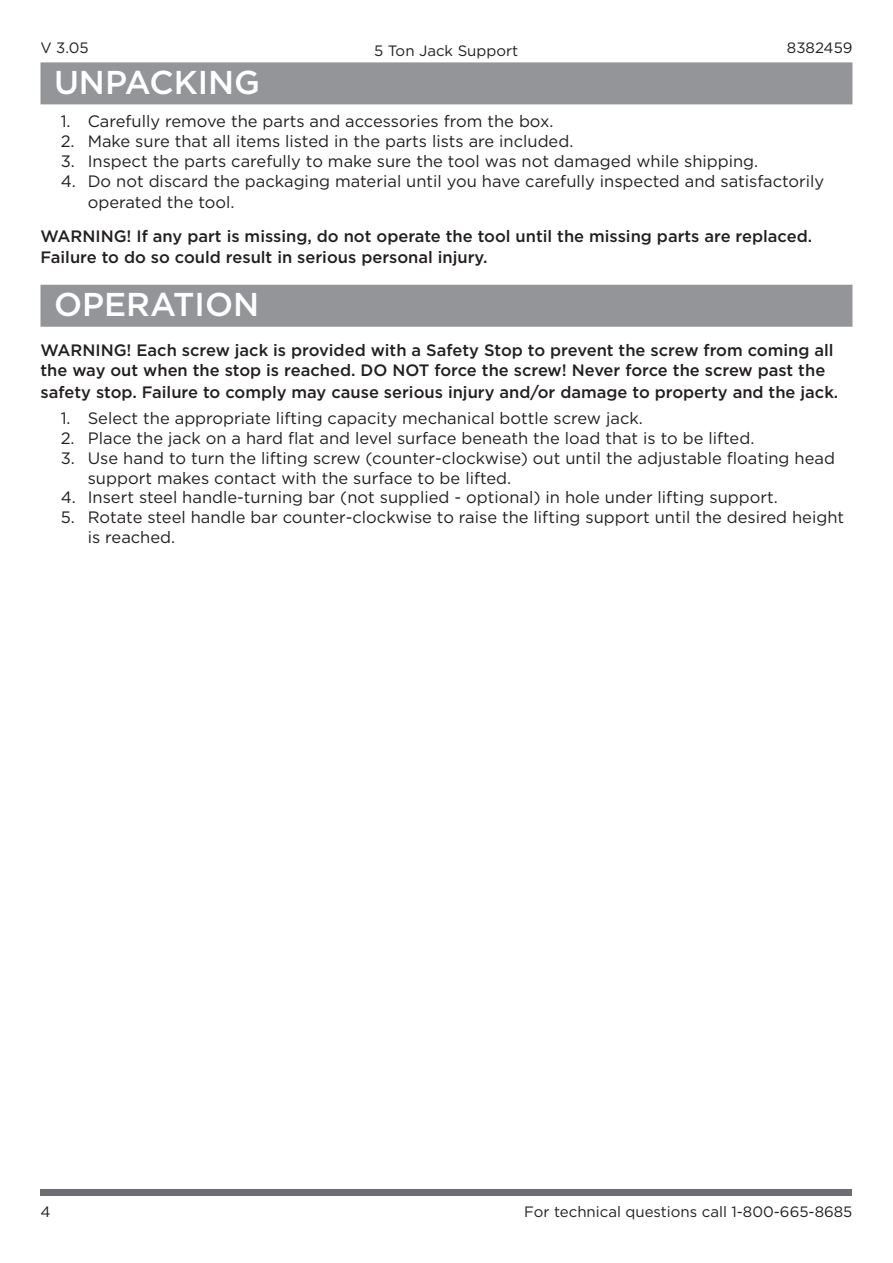
<style>
.page{position:relative;width:893px;height:1263px;background:#fff}
.page>*{position:absolute;margin:0;border:0;box-sizing:border-box;transform-origin:0 0}
.Title_Level_1{font:500 33px "Gotham";color:#fff}
.List_Level_1{font:16.5px/19.8px "Gotham";color:#231f20}
.Notices{font:500 16.5px/21.6px "Gotham";color:#231f20}
.List_Level_1_Last{font:16.5px/21.6px "Gotham";color:#231f20}
.Header_Footer_Font{font:15px "Gotham";color:#231f20}
</style>
<div class="page">
<div style="left:40px;top:1189px;width:812px;height:7px;background:#6c6d70"></div>
<div style="left:40px;top:62px;width:812px;height:42px;background:#939598"></div>
<div style="left:40px;top:285px;width:812px;height:42px;background:#939598"></div>
<p class="Header_Footer_Font" style="left:40px;top:38px;width:50px">V 3.05</p>
<p class="Header_Footer_Font" style="left:787px;top:38px;width:67px">8382459</p>
<p class="Title_Level_1" style="left:54px;top:61px;width:208px">UNPACKING</p>
<p class="List_Level_1" style="left:61px;top:111px;width:494px">1. Carefully remove the parts and accessories from the box.</p>
<p class="List_Level_1" style="left:61px;top:131px;width:514px">2. Make sure that all items listed in the parts lists are included.</p>
<p class="List_Level_1" style="left:61px;top:151px;width:699px">3. Inspect the parts carefully to make sure the tool was not damaged while shipping.</p>
<p class="List_Level_1_Last" style="left:88px;top:170px;width:738px;text-indent:-27px">4. Do not discard the packaging material until you have carefully inspected and satisfactorily operated the tool.</p>
<p class="Notices" style="left:40px;top:225px;width:773px">WARNING! If any part is missing, do not operate the tool until the missing parts are replaced.<br>Failure to do so could result in serious personal injury.</p>
<p class="Title_Level_1" style="left:54px;top:283px;width:207px">OPERATION</p>
<p class="Notices" style="left:40px;top:340px;width:794px;line-height:19.8px">WARNING! Each screw jack is provided with a Safety Stop to prevent the screw from coming all the way out when the stop is reached. DO NOT force the screw! Never force the screw past the</p>
<p class="Notices" style="left:40px;top:381px;width:799px">safety stop. Failure to comply may cause serious injury and/or damage to property and the jack.</p>
<p class="List_Level_1" style="left:61px;top:408px;width:584px">1. Select the appropriate lifting capacity mechanical bottle screw jack.</p>
<p class="List_Level_1" style="left:61px;top:428px;width:695px">2. Place the jack on a hard flat and level surface beneath the load that is to be lifted.</p>
<p class="List_Level_1" style="left:88px;top:448px;width:749px;text-indent:-27px">3. Use hand to turn the lifting screw (counter-clockwise) out until the adjustable floating head support makes contact with the surface to be lifted.</p>
<p class="List_Level_1" style="left:61px;top:487px;width:718px">4. Insert steel handle-turning bar (not supplied - optional) in hole under lifting support.</p>
<p class="List_Level_1_Last" style="left:88px;top:507px;width:758px;line-height:19.8px;text-indent:-27px">5. Rotate steel handle bar counter-clockwise to raise the lifting support until the desired height is reached.</p>
<p class="Header_Footer_Font" style="left:374px;top:41px;width:146px">5 Ton Jack Support</p>
<p class="Header_Footer_Font" style="left:40px;top:1202px;width:12px">4</p>
<p class="Header_Footer_Font" style="left:524px;top:1202px;width:330px">For technical questions call 1-800-665-8685</p>
</div>
